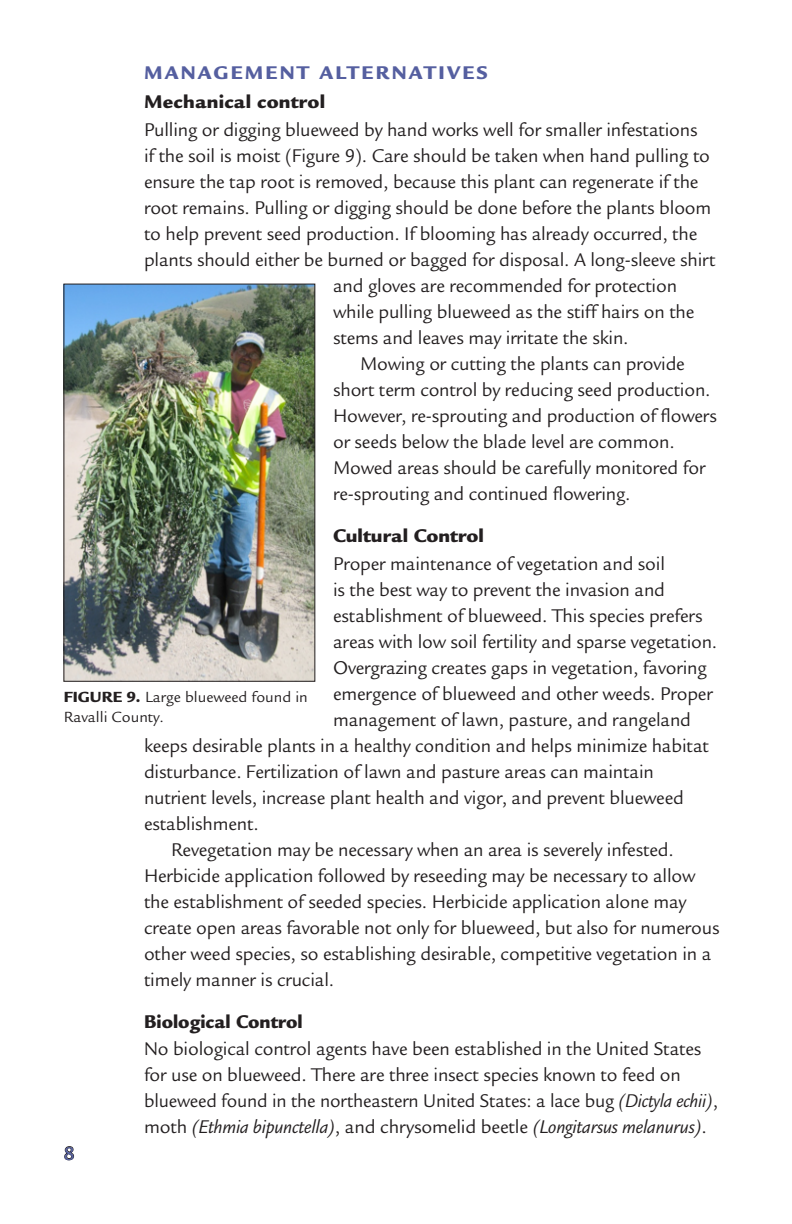
<style>
.page{position:relative;width:792px;height:1224px;background:#fff}
.page>*{position:absolute;margin:0;border:0;box-sizing:border-box;transform-origin:0 0}
.text2{font:20px/26px "Legacy Sans";letter-spacing:-.01em;color:#231f20}
.text1{font:20px/26px "Legacy Sans";letter-spacing:-.01em;color:#231f20}
._1sub{font:900 20px "Legacy Sans";letter-spacing:.11em;color:#555fa0}
._1subA{font:900 20px "Legacy Sans";letter-spacing:.01em;color:#231f20}
.sub{font:900 20px "Legacy Sans";color:#231f20;scale:.95 1}
.sub-2{font:900 20px "Legacy Sans";color:#231f20}
._1sub-2{font:500 20px "Legacy Sans";color:#5661a0}
.t1{font:16px/19.2px "Legacy Sans";color:#231f20}
.s1{font-style:italic}
.s2{font-weight:900}
</style>
<div class="page">
<svg style="left:64px;top:1146px;width:11px;height:15px"></svg>
<img style="left:66px;top:286px;width:247px;height:394px">
<div style="left:64px;top:284px;width:251px;height:398px;border:1px solid #231f20"></div>
<p class="_1sub" style="left:144px;top:60px;width:345px">MANAGEMENT ALTERNATIVES</p>
<p class="_1subA" style="left:144px;top:90px;width:183px">Mechanical control</p>
<p class="text2" style="left:144px;top:117px;width:555px">Pulling or digging blueweed by hand works well for smaller infestations</p>
<p class="text2" style="left:144px;top:143px;width:568px">if the soil is moist (Figure 9). Care should be taken when hand pulling to</p>
<p class="text2" style="left:144px;top:169px;width:556px">ensure the tap root is removed, because this plant can regenerate if the</p>
<p class="text2" style="left:144px;top:195px;width:569px">root remains. Pulling or digging should be done before the plants bloom</p>
<p class="text2" style="left:144px;top:221px;width:555px">to help prevent seed production. If blooming has already occurred, the</p>
<p class="text2" style="left:144px;top:247px;width:573px">plants should either be burned or bagged for disposal. A long-sleeve shirt</p>
<p class="text2" style="left:333px;top:273px;width:346px">and gloves are recommended for protection</p>
<p class="text2" style="left:333px;top:299px;width:363px">while pulling blueweed as the stiff hairs on the</p>
<p class="text2" style="left:333px;top:325px;width:297px">stems and leaves may irritate the skin.</p>
<p class="text1" style="left:333px;top:351px;width:385px;text-indent:27px">Mowing or cutting the plants can provide short term control by reducing seed production.<br>However, re-sprouting and production of flowers or seeds below the blade level are common.<br>Mowed areas should be carefully monitored for re-sprouting and continued flowering.</p>
<p class="sub-2" style="left:333px;top:524px;width:152px">Cultural Control</p>
<p class="text2" style="left:333px;top:551px;width:333px">Proper maintenance of vegetation and soil</p>
<p class="text2" style="left:333px;top:577px;width:333px">is the best way to prevent the invasion and</p>
<p class="text2" style="left:333px;top:603px;width:371px">establishment of blueweed. This species prefers</p>
<p class="text2" style="left:333px;top:629px;width:386px">areas with low soil fertility and sparse vegetation.</p>
<p class="text2" style="left:333px;top:655px;width:375px">Overgrazing creates gaps in vegetation, favoring</p>
<p class="text2" style="left:333px;top:681px;width:381px">emergence of blueweed and other weeds. Proper</p>
<p class="text2" style="left:333px;top:707px;width:359px">management of lawn, pasture, and rangeland</p>
<p class="text2" style="left:144px;top:733px;width:566px">keeps desirable plants in a healthy condition and helps minimize habitat</p>
<p class="text2" style="left:144px;top:759px;width:511px">disturbance. Fertilization of lawn and pasture areas can maintain</p>
<p class="text2" style="left:144px;top:785px;width:541px">nutrient levels, increase plant health and vigor, and prevent blueweed</p>
<p class="text2" style="left:144px;top:811px;width:116px">establishment.</p>
<p class="text1" style="left:144px;top:837px;width:577px;text-indent:27px">Revegetation may be necessary when an area is severely infested.<br>Herbicide application followed by reseeding may be necessary to allow the establishment of seeded species. Herbicide application alone may create open areas favorable not only for blueweed, but also for numerous other weed species, so establishing desirable, competitive vegetation in a timely manner is crucial.</p>
<p class="sub" style="left:144px;top:1010px;width:169px">Biological Control</p>
<p class="text2" style="left:144px;top:1036px;width:576px">No biological control agents have been established in the United States for use on blueweed. There are three insect species known to feed on blueweed found in the northeastern United States: a lace bug <span class="s1">(Dictyla echii)</span>, moth <span class="s1">(Ethmia bipunctella)</span>, and chrysomelid beetle <span class="s1">(Longitarsus melanurus)</span>.</p>
<p class="t1" style="left:64px;top:688px;width:246px"><span class="s2">FIGURE 9.</span> Large blueweed found in<br>Ravalli County.</p>
<p class="_1sub-2" style="left:64px;top:1142px;width:12px">8</p>
</div>
